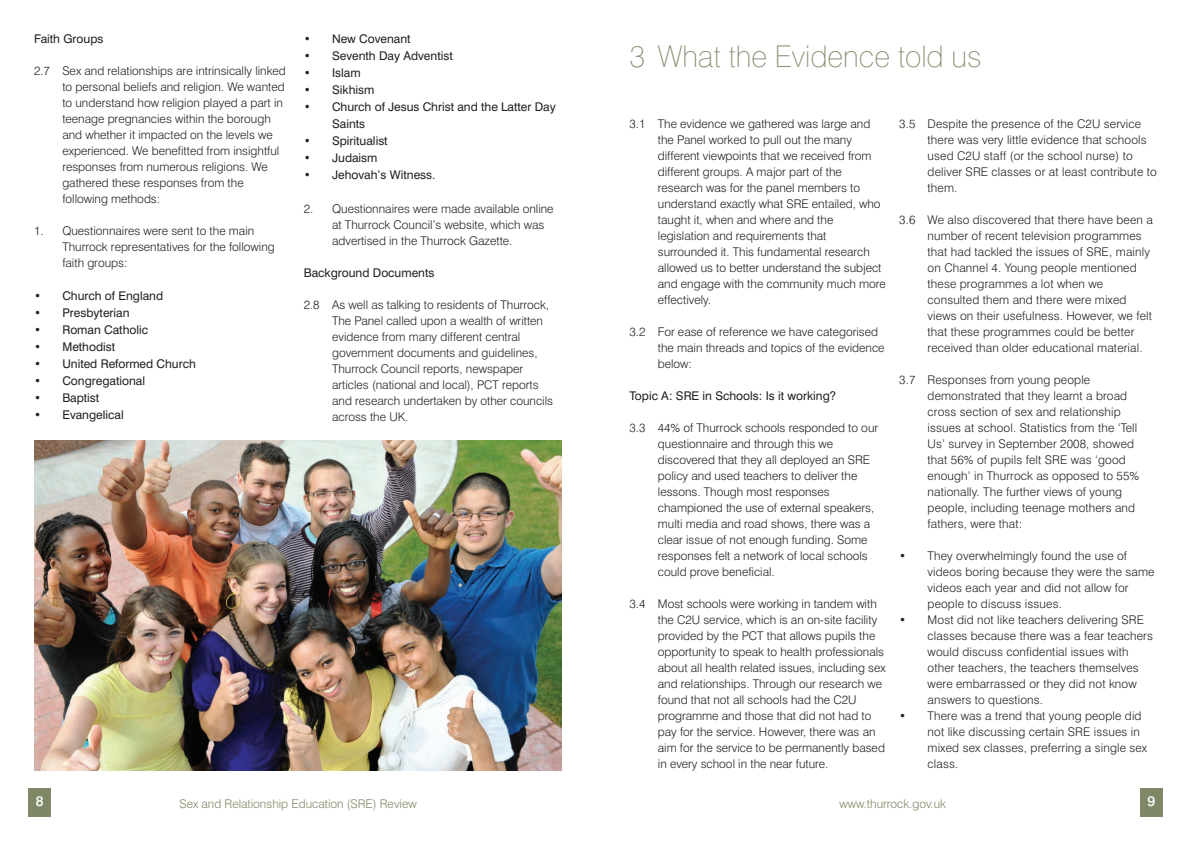
<style>
.page{position:relative;width:1191px;height:842px;background:#fff}
.page>*{position:absolute;margin:0;border:0;box-sizing:border-box;transform-origin:0 0}
.t1{font:100 30px "Swiss 721 BT";color:#7e8766}
.t2{font:500 14px "Swiss 721 BT";color:#fff}
.t3{font:300 12px/16px "Swiss 721 BT";color:#231f20}
.t4{font:12px/17px "Swiss 721 BT";color:#231f20}
.t5{font:300 12px "Swiss 721 BT";color:#7e8766}
</style>
<div class="page">
<div style="left:28px;top:788px;width:23px;height:28px;background:#7e8766"></div>
<div style="left:1140px;top:788px;width:22px;height:28px;background:#7e8766"></div>
<img style="left:34px;top:441px;width:527px;height:329px">
<p class="t4" style="left:34px;top:31px;width:71px">Faith Groups</p>
<p class="t3" style="left:62px;top:64px;width:225px;text-indent:-28px">2.7 Sex and relationships are intrinsically linked to personal beliefs and religion. We wanted to understand how religion played a part in teenage pregnancies within the borough and whether it impacted on the levels we experienced. We benefitted from insightful responses from numerous religions. We gathered these responses from the following methods:</p>
<p class="t3" style="left:62px;top:224px;width:214px;text-indent:-28px">1. Questionnaires were sent to the main<br>Thurrock representatives for the following faith groups:</p>
<p class="t4" style="left:34px;top:288px;width:131px">• Church of England</p>
<p class="t4" style="left:34px;top:305px;width:97px">• Presbyterian</p>
<p class="t4" style="left:34px;top:322px;width:116px">• Roman Catholic</p>
<p class="t4" style="left:34px;top:339px;width:83px">• Methodist</p>
<p class="t4" style="left:34px;top:356px;width:163px">• United Reformed Church</p>
<p class="t4" style="left:34px;top:373px;width:113px">• Congregational</p>
<p class="t4" style="left:34px;top:390px;width:67px">• Baptist</p>
<p class="t4" style="left:34px;top:407px;width:91px">• Evangelical</p>
<p class="t4" style="left:304px;top:31px;width:108px">• New Covenant</p>
<p class="t4" style="left:304px;top:48px;width:150px">• Seventh Day Adventist</p>
<p class="t4" style="left:304px;top:65px;width:58px">• Islam</p>
<p class="t4" style="left:304px;top:82px;width:72px">• Sikhism</p>
<p class="t4" style="left:332px;top:99px;width:225px;text-indent:-28px">• Church of Jesus Christ and the Latter Day<br>Saints</p>
<p class="t4" style="left:304px;top:133px;width:85px">• Spiritualist</p>
<p class="t4" style="left:304px;top:150px;width:75px">• Judaism</p>
<p class="t4" style="left:304px;top:167px;width:133px">• Jehovah’s Witness.</p>
<p class="t3" style="left:332px;top:202px;width:223px;text-indent:-28px">2. Questionnaires were made available online at Thurrock Council’s website, which was advertised in the Thurrock Gazette.</p>
<p class="t4" style="left:304px;top:265px;width:132px">Background Documents</p>
<p class="t3" style="left:332px;top:298px;width:222px;text-indent:-28px">2.8 As well as talking to residents of Thurrock, The Panel called upon a wealth of written evidence from many different central government documents and guidelines, Thurrock Council reports, newspaper articles (national and local), PCT reports and research undertaken by other councils across the UK.</p>
<h1 class="t1" style="left:629px;top:45px;width:353px">3 What the Evidence told us</h1>
<p class="t3" style="left:658px;top:117px;width:230px;text-indent:-28px">3.1 The evidence we gathered was large and the Panel worked to pull out the many different viewpoints that we received from different groups. A major part of the research was for the panel members to understand exactly what SRE entailed, who taught it, when and where and the legislation and requirements that surrounded it. This fundamental research allowed us to better understand the subject and engage with the community much more effectively.</p>
<p class="t3" style="left:658px;top:325px;width:228px;text-indent:-28px">3.2 For ease of reference we have categorised the main threads and topics of the evidence below:</p>
<p class="t4" style="left:629px;top:388px;width:208px">Topic A: SRE in Schools: Is it working?</p>
<p class="t3" style="left:658px;top:421px;width:222px;text-indent:-28px">3.3 44% of Thurrock schools responded to our questionnaire and through this we discovered that they all deployed an SRE policy and used teachers to deliver the lessons. Though most responses championed the use of external speakers, multi media and road shows, there was a clear issue of not enough funding. Some responses felt a network of local schools could prove beneficial.</p>
<p class="t3" style="left:658px;top:597px;width:229px;text-indent:-28px">3.4 Most schools were working in tandem with the C2U service, which is an on-site facility provided by the PCT that allows pupils the opportunity to speak to health professionals about all health related issues, including sex and relationships. Through our research we found that not all schools had the C2U programme and those that did not had to pay for the service. However, there was an aim for the service to be permanently based in every school in the near future.</p>
<p class="t3" style="left:927px;top:117px;width:231px;text-indent:-28px">3.5 Despite the presence of the C2U service there was very little evidence that schools used C2U staff (or the school nurse) to deliver SRE classes or at least contribute to them.</p>
<p class="t3" style="left:927px;top:213px;width:227px;text-indent:-28px">3.6 We also discovered that there have been a number of recent television programmes that had tackled the issues of SRE, mainly on Channel 4. Young people mentioned these programmes a lot when we consulted them and there were mixed views on their usefulness. However, we felt that these programmes could be better received than older educational material.</p>
<p class="t3" style="left:927px;top:372px;width:213px;text-indent:-28px">3.7 Responses from young people demonstrated that they learnt a broad cross section of sex and relationship issues at school. Statistics from the ‘Tell Us’ survey in September 2008, showed that 56% of pupils felt SRE was ‘good enough’ in Thurrock as opposed to 55% nationally. The further views of young people, including teenage mothers and fathers, were that:</p>
<p class="t3" style="left:927px;top:548px;width:228px;text-indent:-28px">• They overwhelmingly found the use of videos boring because they were the same videos each year and did not allow for people to discuss issues.</p>
<p class="t3" style="left:927px;top:612px;width:227px;text-indent:-28px">• Most did not like teachers delivering SRE classes because there was a fear teachers would discuss confidential issues with other teachers, the teachers themselves were embarrassed or they did not know answers to questions.</p>
<p class="t3" style="left:927px;top:708px;width:221px;text-indent:-28px">• There was a trend that young people did not like discussing certain SRE issues in mixed sex classes, preferring a single sex class.</p>
<p class="t2" style="left:36px;top:796px;width:9px">8</p>
<p class="t5" style="left:179px;top:799px;width:239px">Sex and Relationship Education (SRE) Review</p>
<p class="t5" style="left:839px;top:799px;width:108px">www.thurrock.gov.uk</p>
<p class="t2" style="left:1147px;top:796px;width:9px">9</p>
</div>
